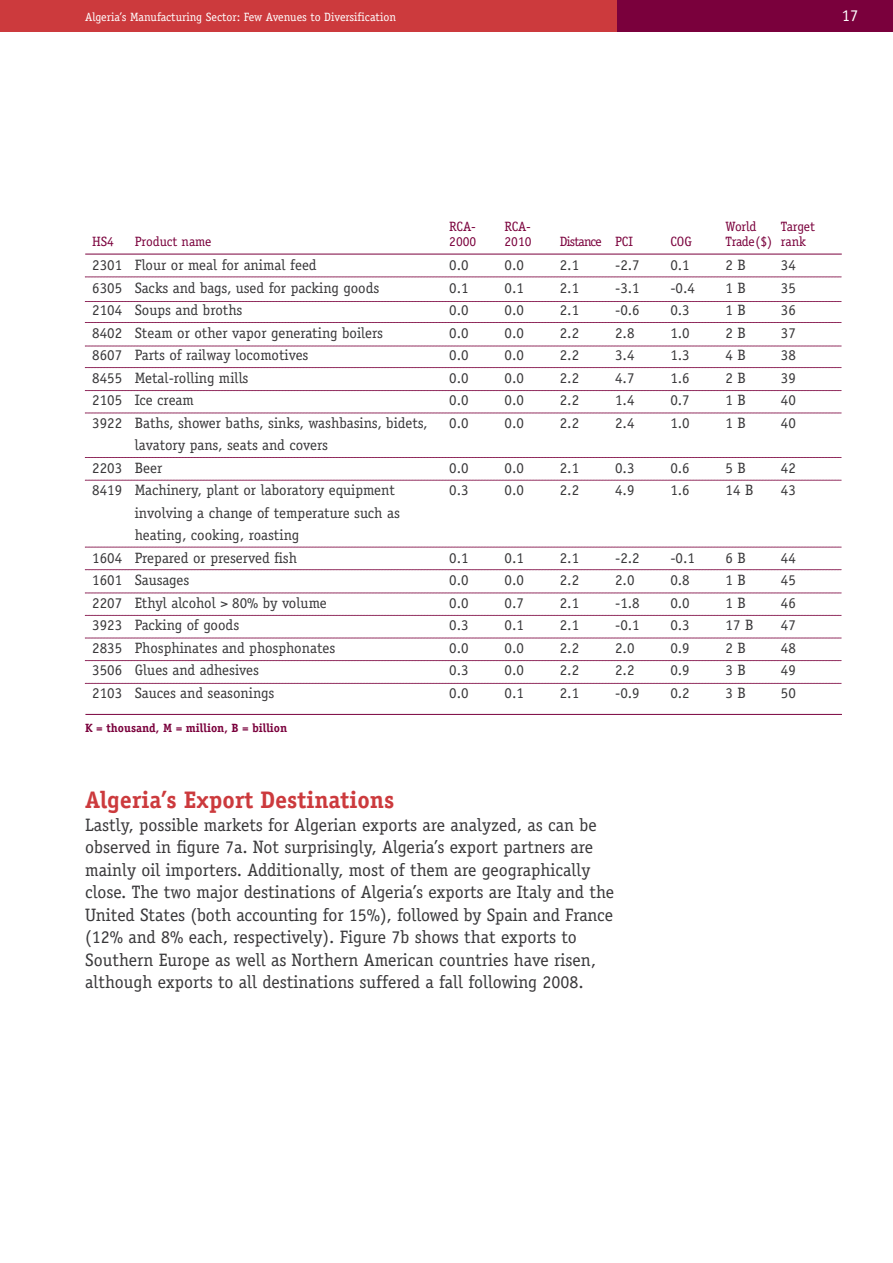
<style>
.page{position:relative;width:893px;height:1263px;background:#fff}
.page>*{position:absolute;margin:0;border:0;box-sizing:border-box;transform-origin:0 0}
.t1{font:700 24px "Officina Serif Std";color:#cc3a3d}
.t2{font:18px/22.5px "Officina Serif Std";color:#39383a}
.t3{font:16.5px "Officina Serif Std";color:#fff}
.t4{font:15px/22.5px "Officina Serif Std";color:#39383a}
.t5{font:13.5px/15px "Officina Serif Std";letter-spacing:-.01em;color:#7a003c}
.t6{font:13.5px/15px "Officina Serif Std";letter-spacing:-.035em;color:#7a003c}
.t7{font:13.5px "Officina Serif Std";letter-spacing:-.055em;color:#7a003c}
.t8{font:12px "Officina Serif Std";color:#fff}
.t9{font:700 12px "Officina Serif Std";color:#7a003c}
</style>
<div class="page">
<div style="left:617px;top:0;width:276px;height:32px;background:#7a003c"></div>
<div style="left:0;top:0;width:617px;height:32px;background:#cc3a3d"></div>
<hr style="left:85px;top:254px;width:757px;height:1px;background:#7a003c">
<hr style="left:85px;top:714px;width:757px;height:1px;background:#7a003c">
<svg style="left:85px;top:346px;width:757px;height:1px"></svg>
<svg style="left:85px;top:322px;width:757px;height:1px"></svg>
<svg style="left:85px;top:277px;width:757px;height:1px"></svg>
<svg style="left:85px;top:301px;width:757px;height:1px"></svg>
<svg style="left:85px;top:480px;width:757px;height:1px"></svg>
<svg style="left:85px;top:367px;width:757px;height:1px"></svg>
<svg style="left:85px;top:390px;width:757px;height:1px"></svg>
<svg style="left:85px;top:413px;width:757px;height:1px"></svg>
<svg style="left:85px;top:457px;width:757px;height:1px"></svg>
<svg style="left:85px;top:547px;width:757px;height:1px"></svg>
<svg style="left:85px;top:569px;width:757px;height:1px"></svg>
<svg style="left:85px;top:593px;width:757px;height:1px"></svg>
<svg style="left:85px;top:615px;width:757px;height:1px"></svg>
<svg style="left:85px;top:638px;width:757px;height:1px"></svg>
<svg style="left:85px;top:660px;width:757px;height:1px"></svg>
<svg style="left:85px;top:683px;width:757px;height:1px"></svg>
<p class="t8" style="left:85px;top:10px;width:312px">Algeria’s Manufacturing Sector: Few Avenues to Diversification</p>
<p class="t3" style="left:842px;top:6px;width:18px">17</p>
<p class="t5" style="left:449px;top:219px;width:28px">RCA-<br>2000</p>
<p class="t4" style="left:449px;top:254px;width:21px;text-align:justify">0.0<br>0.1<br>0.0<br>0.0<br>0.0<br>0.0<br>0.0<br>0.0</p>
<p class="t4" style="left:449px;top:456px;width:21px">0.0<br>0.3</p>
<p class="t5" style="left:504px;top:219px;width:28px">RCA-<br>2010</p>
<p class="t4" style="left:504px;top:254px;width:21px;text-align:justify">0.0<br>0.1<br>0.0<br>0.0<br>0.0<br>0.0<br>0.0<br>0.0</p>
<p class="t4" style="left:504px;top:456px;width:21px">0.0<br>0.0</p>
<p class="t5" style="left:92px;top:234px;width:23px">HS4</p>
<p class="t5" style="left:135px;top:234px;width:78px">Product name</p>
<p class="t5" style="left:670px;top:234px;width:23px">COG</p>
<p class="t7" style="left:560px;top:233px;width:44px">Distance</p>
<p class="t4" style="left:560px;top:254px;width:21px;text-align:justify">2.1<br>2.1<br>2.1<br>2.2<br>2.2<br>2.2<br>2.2<br>2.2</p>
<p class="t4" style="left:560px;top:456px;width:21px">2.1<br>2.2</p>
<p class="t5" style="left:615px;top:234px;width:19px">PCI</p>
<p class="t4" style="left:615px;top:254px;width:26px">-2.7 -3.1 -0.6<br>2.8<br>3.4<br>4.7<br>1.4<br>2.4</p>
<p class="t4" style="left:615px;top:456px;width:21px">0.3<br>4.9</p>
<p class="t4" style="left:135px;top:254px;width:294px">Flour or meal for animal feed<br>Sacks and bags, used for packing goods<br>Soups and broths<br>Steam or other vapor generating boilers<br>Parts of railway locomotives<br>Metal-rolling mills<br>Ice cream<br>Baths, shower baths, sinks, washbasins, bidets, lavatory pans, seats and covers<br>Beer<br>Machinery, plant or laboratory equipment involving a change of temperature such as heating, cooking, roasting<br>Prepared or preserved fish<br>Sausages<br>Ethyl alcohol &gt; 80% by volume<br>Packing of goods<br>Phosphinates and phosphonates<br>Glues and adhesives<br>Sauces and seasonings</p>
<p class="t4" style="left:670px;top:254px;width:26px">0.1 -0.4<br>0.3<br>1.0<br>1.3<br>1.6<br>0.7<br>1.0</p>
<p class="t4" style="left:92px;top:254px;width:31px;text-align:justify">2301<br>6305<br>2104<br>8402<br>8607<br>8455<br>2105<br>3922</p>
<p class="t4" style="left:92px;top:456px;width:31px">2203<br>8419</p>
<p class="t4" style="left:670px;top:456px;width:21px">0.6<br>1.6</p>
<p class="t4" style="left:92px;top:546px;width:31px;text-align:justify">1604<br>1601<br>2207<br>3923<br>2835<br>3506<br>2103</p>
<p class="t4" style="left:449px;top:546px;width:21px;text-align:justify">0.1<br>0.0<br>0.0<br>0.3<br>0.0<br>0.3<br>0.0</p>
<p class="t4" style="left:504px;top:546px;width:21px;text-align:justify">0.1<br>0.0<br>0.7<br>0.1<br>0.0<br>0.0<br>0.1</p>
<p class="t4" style="left:560px;top:546px;width:21px;text-align:justify">2.1<br>2.2<br>2.1<br>2.1<br>2.2<br>2.2<br>2.1</p>
<p class="t4" style="left:615px;top:546px;width:26px">-2.2<br>2.0 -1.8 -0.1<br>2.0<br>2.2 -0.9</p>
<p class="t4" style="left:670px;top:546px;width:26px">-0.1<br>0.8<br>0.0<br>0.3<br>0.9<br>0.9<br>0.2</p>
<p class="t9" style="left:85px;top:723px;width:204px">K = thousand, M = million, B = billion</p>
<h1 class="t1" style="left:85px;top:791px;width:311px">Algeria’s Export Destinations</h1>
<p class="t2" style="left:85px;top:813px;width:531px">Lastly, possible markets for Algerian exports are analyzed, as can be observed in figure 7a. Not surprisingly, Algeria’s export partners are mainly oil importers. Additionally, most of them are geographically close. The two major destinations of Algeria’s exports are Italy and the United States (both accounting for 15%), followed by Spain and France (12% and 8% each, respectively). Figure 7b shows that exports to Southern Europe as well as Northern American countries have risen, although exports to all destinations suffered a fall following 2008.</p>
<p class="t6" style="left:726px;top:219px;width:48px">World<br>Trade($)</p>
<p class="t4" style="left:726px;top:254px;width:22px;text-align:justify">2 B 1 B 1 B 2 B 4 B 2 B 1 B 1 B</p>
<p class="t4" style="left:726px;top:456px;width:29px">5 B<br>14 B</p>
<p class="t5" style="left:781px;top:219px;width:36px">Target rank</p>
<p class="t4" style="left:781px;top:254px;width:16px;text-align:justify">34<br>35<br>36<br>37<br>38<br>39<br>40<br>40</p>
<p class="t4" style="left:781px;top:456px;width:16px">42<br>43</p>
<p class="t4" style="left:726px;top:546px;width:29px">6 B<br>1 B<br>1 B<br>17 B<br>2 B<br>3 B<br>3 B</p>
<p class="t4" style="left:781px;top:546px;width:16px;text-align:justify">44<br>45<br>46<br>47<br>48<br>49<br>50</p>
</div>
